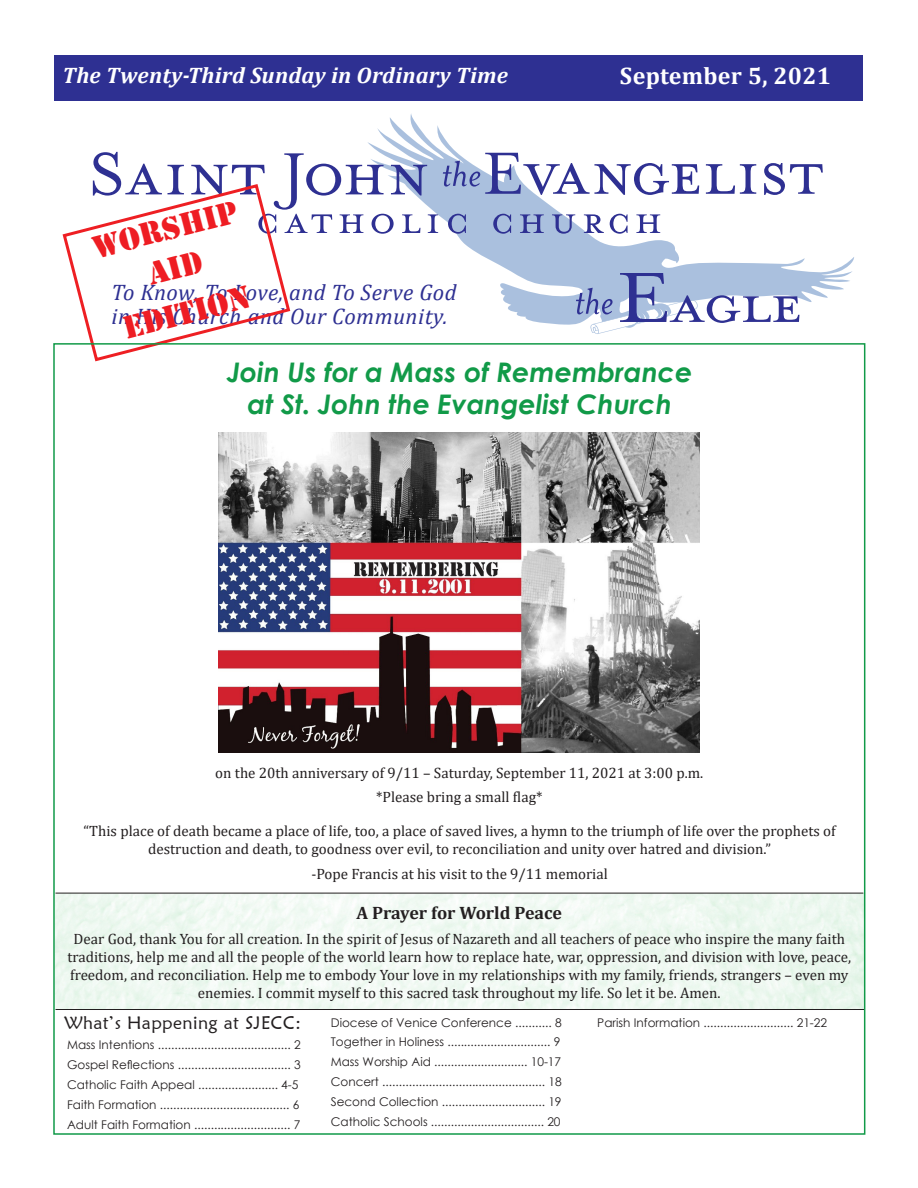
<style>
.page{position:relative;width:918px;height:1188px;background:#fff}
.page>*{position:absolute;margin:0;border:0;box-sizing:border-box;transform-origin:0 0}
.Main_Text_-_bulletin{font:33px/39.6px "Stencil";color:#ee1d23;text-align:center}
.Main_Text_-_bulletin-2{font:italic 700 27px "Century Gothic";color:#119a48}
.Paragraph_header{font:700 24px "Cambria";letter-spacing:.01em;color:#fff}
.t1{font:italic 22.5px "Cambria";letter-spacing:.02em;color:#2e3092}
.Paragraph_header-2{font:italic 700 22.5px "Cambria";letter-spacing:.01em;color:#fff}
.t2{font:18px "Maiandra GD";letter-spacing:.025em;color:#231f20}
.Main_Text_-_bulletin-3{font:700 18px "Cambria";color:#231f20}
.Main_Text_-_bulletin-4{font:15px/18px "Cambria";color:#231f20;text-align:center}
.Main_Text_-_bulletin-5{font:12px "Century Gothic";color:#231f20}
</style>
<div class="page">
<div style="left:55px;top:55px;width:808px;height:45px;background:#2e3092"></div>
<svg style="left:367px;top:114px;width:487px;height:184px"></svg>
<hr style="left:56px;top:893px;width:807px;height:1px;background:#231f20">
<hr style="left:56px;top:1009px;width:808px;height:1px;background:#231f20">
<svg style="left:62px;top:152px;width:761px;height:210px"></svg>
<img style="left:219px;top:432px;width:480px;height:321px">
<p class="Paragraph_header-2" style="left:63px;top:60px;width:447px">The Twenty-Third Sunday in Ordinary Time</p>
<p class="Main_Text_-_bulletin" style="left:88px;top:230px;width:150px;rotate:-15deg">Worship<br>Aid</p>
<p class="Main_Text_-_bulletin" style="left:119px;top:311px;width:131px;rotate:-15deg">Edition</p>
<p class="t1" style="left:111px;top:276px;width:347px">To Know, To Love, and To Serve God</p>
<p class="t1" style="left:111px;top:300px;width:338px">in His Church and Our Community.</p>
<p class="Paragraph_header" style="left:620px;top:59px;width:213px">September 5, 2021</p>
<p class="Main_Text_-_bulletin-2" style="left:227px;top:351px;width:467px">Join Us for a Mass of Remembrance</p>
<p class="Main_Text_-_bulletin-2" style="left:248px;top:384px;width:426px">at St. John the Evangelist Church</p>
<p class="Main_Text_-_bulletin-4" style="left:215px;top:764px;width:490px">on the 20th anniversary of 9/11 – Saturday, September 11, 2021 at 3:00 p.m.</p>
<p class="Main_Text_-_bulletin-4" style="left:376px;top:788px;width:168px">*Please bring a small flag*</p>
<p class="Main_Text_-_bulletin-4" style="left:84px;top:822px;width:754px">“This place of death became a place of life, too, a place of saved lives, a hymn to the triumph of life over the prophets of destruction and death, to goodness over evil, to reconciliation and unity over hatred and division.”</p>
<p class="Main_Text_-_bulletin-4" style="left:311px;top:864px;width:298px">-Pope Francis at his visit to the 9/11 memorial</p>
<p class="Main_Text_-_bulletin-3" style="left:357px;top:900px;width:207px">A Prayer for World Peace</p>
<p class="Main_Text_-_bulletin-4" style="left:67px;top:930px;width:785px">Dear God, thank You for all creation. In the spirit of Jesus of Nazareth and all teachers of peace who inspire the many faith traditions, help me and all the people of the world learn how to replace hate, war, oppression, and division with love, peace, freedom, and reconciliation. Help me to embody Your love in my relationships with my family, friends, strangers – even my enemies. I commit myself to this sacred task throughout my life. So let it be. Amen.</p>
<p class="t2" style="left:64px;top:1012px;width:238px">What’s Happening at SJECC:</p>
<p class="Main_Text_-_bulletin-5" style="left:597px;top:1014px;width:231px">Parish Information ........................... 21-22</p>
<p class="Main_Text_-_bulletin-5" style="left:331px;top:1014px;width:232px">Diocese of Venice Conference ........... 8</p>
<p class="Main_Text_-_bulletin-5" style="left:331px;top:1034px;width:231px">Together in Holiness ............................... 9</p>
<p class="Main_Text_-_bulletin-5" style="left:331px;top:1053px;width:232px">Mass Worship Aid ............................ 10-17</p>
<p class="Main_Text_-_bulletin-5" style="left:331px;top:1073px;width:233px">Concert ................................................. 18</p>
<p class="Main_Text_-_bulletin-5" style="left:331px;top:1093px;width:232px">Second Collection ............................... 19</p>
<p class="Main_Text_-_bulletin-5" style="left:331px;top:1113px;width:231px">Catholic Schools .................................. 20</p>
<p class="Main_Text_-_bulletin-5" style="left:67px;top:1037px;width:235px">Mass Intentions ........................................ 2</p>
<p class="Main_Text_-_bulletin-5" style="left:67px;top:1057px;width:235px">Gospel Reflections .................................. 3</p>
<p class="Main_Text_-_bulletin-5" style="left:67px;top:1076px;width:233px">Catholic Faith Appeal ........................ 4-5</p>
<p class="Main_Text_-_bulletin-5" style="left:67px;top:1096px;width:234px">Faith Formation ....................................... 6</p>
<p class="Main_Text_-_bulletin-5" style="left:67px;top:1116px;width:235px">Adult Faith Formation ............................. 7</p>
</div>
